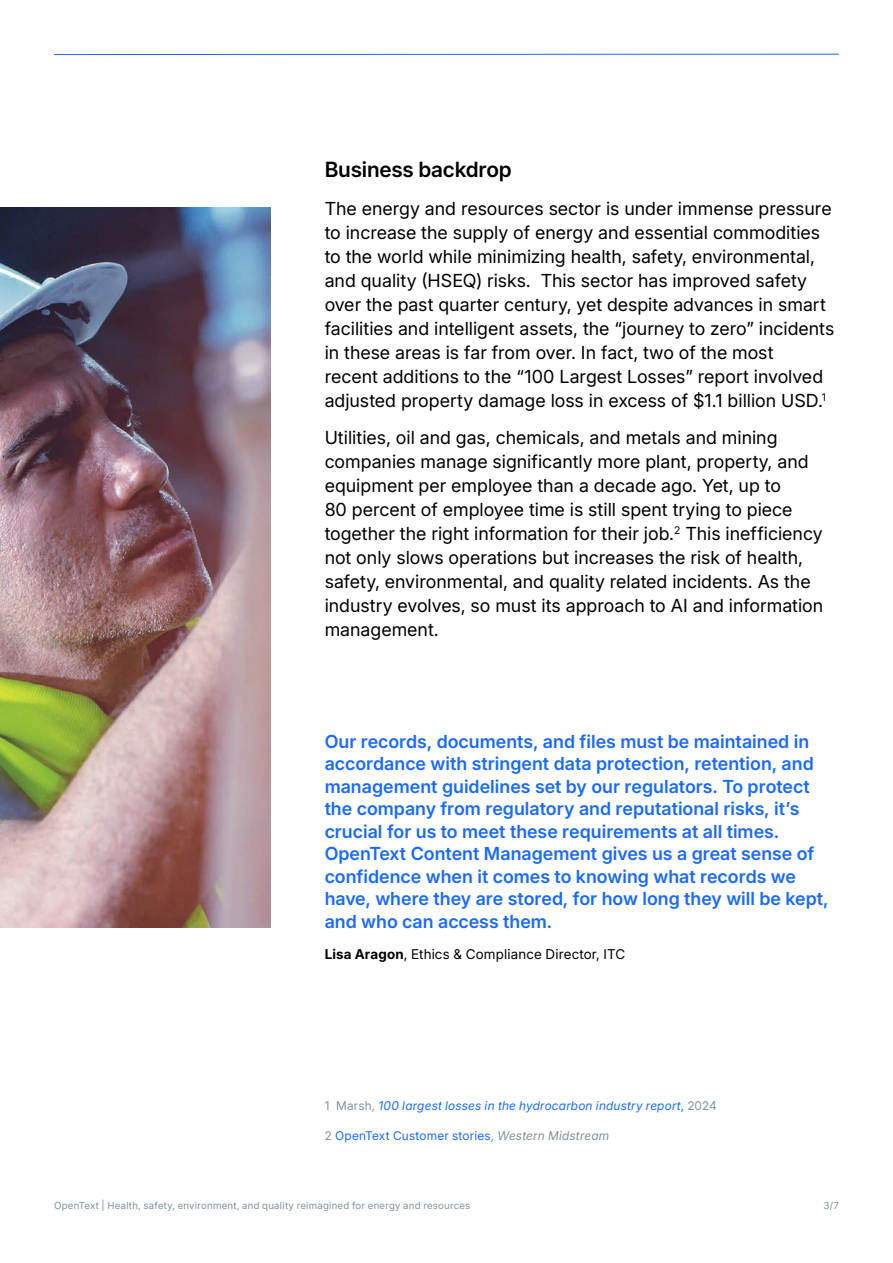
<style>
.page{position:relative;width:893px;height:1263px;background:#fff}
.page>*{position:absolute;margin:0;border:0;box-sizing:border-box;transform-origin:0 0}
.Body_Section_H2_Heading{font:600 21px "Inter 18 pt";letter-spacing:-.01em;color:#000}
.Body_Section_Intro{font:18px/24px "Inter 18 pt";color:#000}
.BodyQuote{font:600 18px/22.5px "Inter 18 pt";color:#1a6aff}
.Body_Section_Body{font:13.5px "Inter 18 pt";letter-spacing:.015em;color:#000}
.t1{font:italic 12px "Inter 18 pt";letter-spacing:.015em;color:#1a6aff}
.t2{font:12px "Inter 18 pt";letter-spacing:.015em;color:#1a6aff}
.t3{font:9.75px "Inter 18 pt";letter-spacing:.025em;color:#7e929f}
.s1{font-weight:700}
.s2{font-style:normal;color:#7e929f}
.s3{font-style:normal}
.s4{color:#7e929f}
.s5{font-style:italic;color:#7e929f}
</style>
<div class="page">
<img style="left:0;top:207px;width:270px;height:721px">
<hr style="left:54px;top:54px;width:785px;height:1px;background:#1a6aff">
<h2 class="Body_Section_H2_Heading" style="left:325px;top:154px;width:189px">Business backdrop</h2>
<p class="Body_Section_Intro" style="left:325px;top:196px;width:511px">The energy and resources sector is under immense pressure to increase the supply of energy and essential commodities to the world while minimizing health, safety, environmental, and quality (HSEQ) risks. This sector has improved safety over the past quarter century, yet despite advances in smart facilities and intelligent assets, the “journey to zero” incidents in these areas is far from over. In fact, two of the most<br>recent additions to the “100 Largest Losses” report involved adjusted property damage loss in excess of $1.1 billion USD.<sup>1</sup></p>
<p class="Body_Section_Intro" style="left:325px;top:425px;width:500px">Utilities, oil and gas, chemicals, and metals and mining companies manage significantly more plant, property, and equipment per employee than a decade ago. Yet, up to<br>80 percent of employee time is still spent trying to piece together the right information for their job.<sup>2</sup> This inefficiency not only slows operations but increases the risk of health, safety, environmental, and quality related incidents. As the industry evolves, so must its approach to AI and information management.</p>
<p class="BodyQuote" style="left:325px;top:729px;width:505px">Our records, documents, and files must be maintained in accordance with stringent data protection, retention, and management guidelines set by our regulators. To protect the company from regulatory and reputational risks, it’s crucial for us to meet these requirements at all times.<br>OpenText Content Management gives us a great sense of confidence when it comes to knowing what records we have, where they are stored, for how long they will be kept, and who can access them.</p>
<p class="Body_Section_Body" style="left:325px;top:944px;width:302px"><span class="s1">Lisa Aragon</span>, Ethics &amp; Compliance Director, ITC</p>
<p class="t1" style="left:325px;top:1096px;width:394px"><span class="s2">1 Marsh,</span> 100 largest losses in the hydrocarbon industry report<span class="s3">,</span> <span class="s2">2024</span></p>
<p class="t2" style="left:325px;top:1126px;width:286px"><span class="s4">2</span> OpenText Customer stories<span class="s4">,</span> <span class="s5">Western Midstream</span></p>
<p class="t3" style="left:54px;top:1198px;width:418px">OpenText | Health, safety, environment, and quality reimagined for energy and resources</p>
<p class="t3" style="left:824px;top:1198px;width:17px">3/7</p>
</div>
